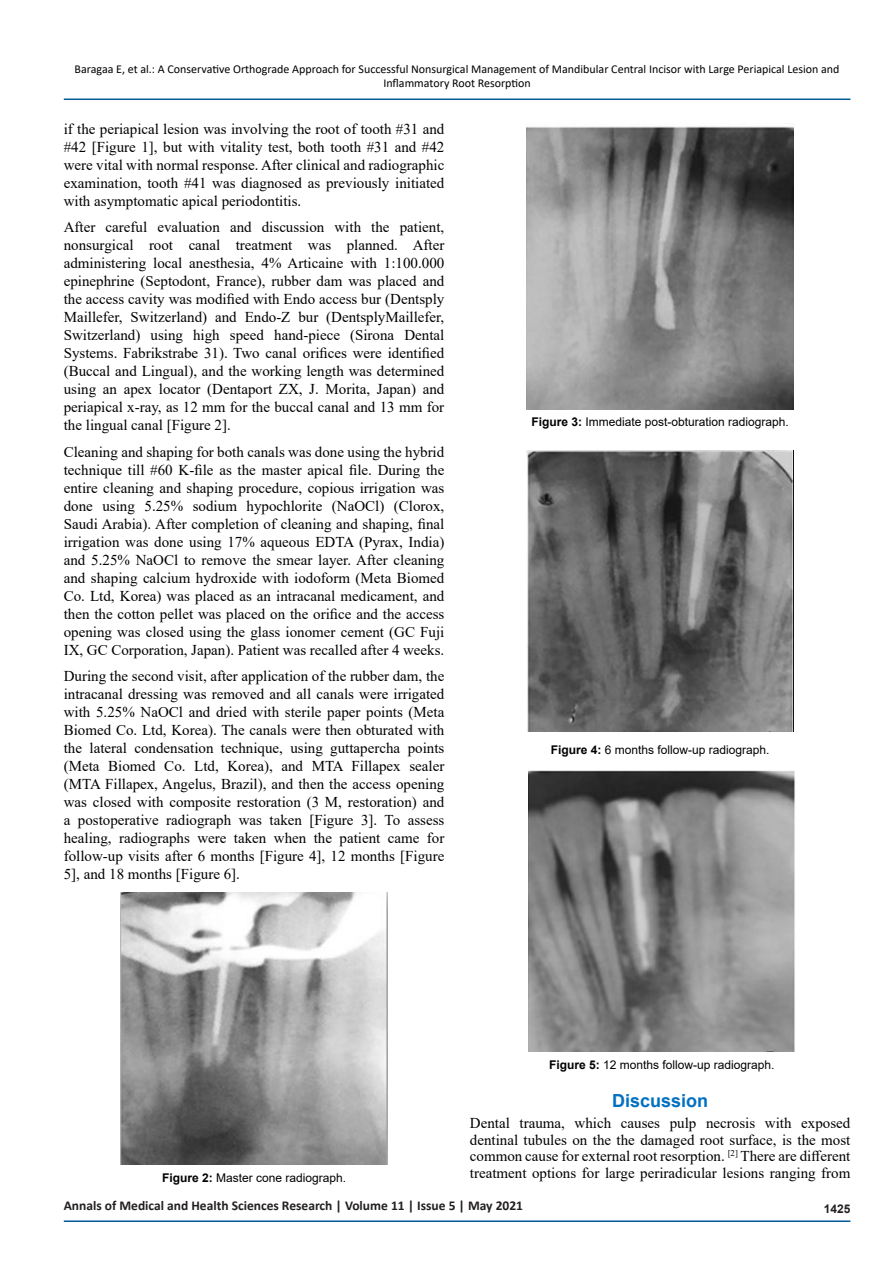
<style>
.page{position:relative;width:893px;height:1263px;background:#fff}
.page>*{position:absolute;margin:0;border:0;box-sizing:border-box;transform-origin:0 0}
.t1{font:700 18px "Arial";color:#0070c0}
.t2{font:15px/18px "Times New Roman";color:#000;text-align:justify}
.t3{font:700 13.5px "Calibri";color:#231f20}
.t4{font:12px/14.4px "Calibri";color:#000;text-align:center}
.t5{font:12px "Arial";color:#000}
.t6{font:700 12px "Arial";color:#231f20}
.s1{font-weight:700}
</style>
<div class="page">
<hr style="left:64px;top:1220px;width:786px;height:2px;background:#005a96">
<hr style="left:64px;top:99px;width:786px;height:1px;background:#005a96">
<img style="left:121px;top:892px;width:266px;height:273px">
<img style="left:527px;top:126px;width:266px;height:283px">
<img style="left:527px;top:451px;width:266px;height:281px">
<img style="left:529px;top:770px;width:266px;height:282px">
<p class="t4" style="left:75px;top:61px;width:766px">Baragaa E, et al.: A Conservative Orthograde Approach for Successful Nonsurgical Management of Mandibular Central Incisor with Large Periapical Lesion and<br>Inflammatory Root Resorption</p>
<p class="t2" style="left:64px;top:119px;width:382px">if the periapical lesion was involving the root of tooth #31 and #42 [Figure 1], but with vitality test, both tooth #31 and #42 were vital with normal response. After clinical and radiographic examination, tooth #41 was diagnosed as previously initiated with asymptomatic apical periodontitis.</p>
<p class="t2" style="left:64px;top:218px;width:382px">After careful evaluation and discussion with the patient, nonsurgical root canal treatment was planned. After administering local anesthesia, 4% Articaine with 1:100.000 epinephrine (Septodont, France), rubber dam was placed and the access cavity was modified with Endo access bur (Dentsply Maillefer, Switzerland) and Endo-Z bur (DentsplyMaillefer, Switzerland) using high speed hand-piece (Sirona Dental Systems. Fabrikstrabe 31). Two canal orifices were identified (Buccal and Lingual), and the working length was determined using an apex locator (Dentaport ZX, J. Morita, Japan) and periapical x-ray, as 12 mm for the buccal canal and 13 mm for the lingual canal [Figure 2].</p>
<p class="t2" style="left:64px;top:442px;width:382px">Cleaning and shaping for both canals was done using the hybrid technique till #60 K-file as the master apical file. During the entire cleaning and shaping procedure, copious irrigation was done using 5.25% sodium hypochlorite (NaOCl) (Clorox, Saudi Arabia). After completion of cleaning and shaping, final irrigation was done using 17% aqueous EDTA (Pyrax, India) and 5.25% NaOCl to remove the smear layer. After cleaning and shaping calcium hydroxide with iodoform (Meta Biomed Co. Ltd, Korea) was placed as an intracanal medicament, and then the cotton pellet was placed on the orifice and the access opening was closed using the glass ionomer cement (GC Fuji IX, GC Corporation, Japan). Patient was recalled after 4 weeks.</p>
<p class="t2" style="left:64px;top:667px;width:382px">During the second visit, after application of the rubber dam, the intracanal dressing was removed and all canals were irrigated with 5.25% NaOCl and dried with sterile paper points (Meta Biomed Co. Ltd, Korea). The canals were then obturated with the lateral condensation technique, using guttapercha points (Meta Biomed Co. Ltd, Korea), and MTA Fillapex sealer (MTA Fillapex, Angelus, Brazil), and then the access opening was closed with composite restoration (3 M, restoration) and a postoperative radiograph was taken [Figure 3]. To assess healing, radiographs were taken when the patient came for follow-up visits after 6 months [Figure 4], 12 months [Figure 5], and 18 months [Figure 6].</p>
<p class="t5" style="left:531px;top:414px;width:259px"><span class="s1">Figure 3:</span> Immediate post-obturation radiograph.</p>
<p class="t5" style="left:551px;top:741px;width:220px"><span class="s1">Figure 4:</span> 6 months follow-up radiograph.</p>
<p class="t5" style="left:162px;top:1170px;width:186px"><span class="s1">Figure 2:</span> Master cone radiograph.</p>
<p class="t5" style="left:549px;top:1057px;width:227px"><span class="s1">Figure 5:</span> 12 months follow-up radiograph.</p>
<p class="t1" style="left:612px;top:1088px;width:98px">Discussion</p>
<p class="t2" style="left:470px;top:1114px;width:382px;line-height:16.5px">Dental trauma, which causes pulp necrosis with exposed dentinal tubules on the the damaged root surface, is the most common cause for external root resorption. <sup>[2]</sup> There are different treatment options for large periradicular lesions ranging from</p>
<p class="t3" style="left:64px;top:1196px;width:461px">Annals of Medical and Health Sciences Research | Volume 11 | Issue 5 | May 2021</p>
<p class="t6" style="left:824px;top:1201px;width:28px">1425</p>
</div>
